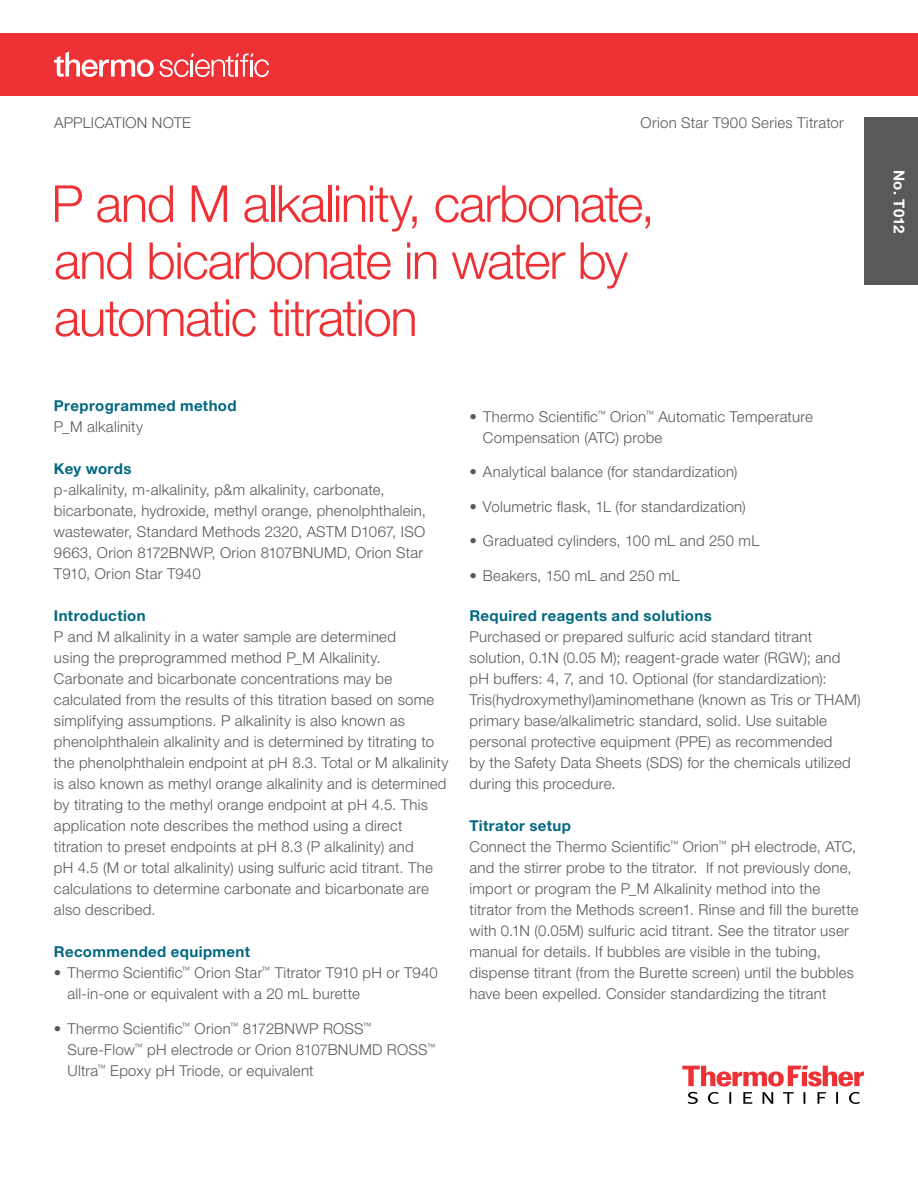
<style>
.page{position:relative;width:918px;height:1188px;background:#fff}
.page>*{position:absolute;margin:0;border:0;box-sizing:border-box;transform-origin:0 0}
.t1{font:300 51px/57px "Helvetica Neue LTW1 G";letter-spacing:-.03em;color:#ee3134}
.t2{font:300 15px/21px "Helvetica Neue LTW1 G";letter-spacing:.015em;color:#58595b}
.t3{font:700 15px "Helvetica Neue LTW1 G";letter-spacing:.025em;color:#006880}
.t4{font:700 15px "Helvetica Neue LTW1 G";letter-spacing:.015em;color:#fff}
.s1{font-weight:700;color:#006880}
</style>
<div class="page">
<svg style="left:682px;top:1066px;width:182px;height:38px"></svg>
<div style="left:0;top:33px;width:918px;height:63px;background:#ee3134"></div>
<svg style="left:54px;top:51px;width:215px;height:26px"></svg>
<div style="left:864px;top:117px;width:54px;height:168px;background:#58595b"></div>
<p class="t2" style="left:54px;top:112px;width:139px">APPLICATION NOTE</p>
<p class="t2" style="left:641px;top:112px;width:205px">Orion Star T900 Series Titrator</p>
<h1 class="t1" style="left:51px;top:175px;width:605px">P and M alkalinity, carbonate, and bicarbonate in water by automatic titration</h1>
<p class="t3" style="left:54px;top:396px;width:184px">Preprogrammed method</p>
<p class="t2" style="left:54px;top:416px;width:91px">P_M alkalinity</p>
<p class="t3" style="left:54px;top:459px;width:79px">Key words</p>
<p class="t2" style="left:54px;top:479px;width:374px">p-alkalinity, m-alkalinity, p&amp;m alkalinity, carbonate, bicarbonate, hydroxide, methyl orange, phenolphthalein, wastewater, Standard Methods 2320, ASTM D1067, ISO 9663, Orion 8172BNWP, Orion 8107BNUMD, Orion Star T910, Orion Star T940</p>
<p class="t3" style="left:54px;top:606px;width:93px">Introduction</p>
<p class="t2" style="left:54px;top:626px;width:396px">P and M alkalinity in a water sample are determined<br>using the preprogrammed method P_M Alkalinity.<br>Carbonate and bicarbonate concentrations may be calculated from the results of this titration based on some simplifying assumptions. P alkalinity is also known as phenolphthalein alkalinity and is determined by titrating to the phenolphthalein endpoint at pH 8.3. Total or M alkalinity is also known as methyl orange alkalinity and is determined by titrating to the methyl orange endpoint at pH 4.5. This application note describes the method using a direct titration to preset endpoints at pH 8.3 (P alkalinity) and<br>pH 4.5 (M or total alkalinity) using sulfuric acid titrant. The calculations to determine carbonate and bicarbonate are also described.</p>
<p class="t3" style="left:54px;top:942px;width:198px">Recommended equipment</p>
<p class="t2" style="left:67px;top:962px;width:372px;text-indent:-14px">• Thermo Scientific<sup>™</sup> Orion Star<sup>™</sup> Titrator T910 pH or T940 all-in-one or equivalent with a 20 mL burette</p>
<p class="t2" style="left:67px;top:1018px;width:369px;text-indent:-14px">• Thermo Scientific<sup>™</sup> Orion<sup>™</sup> 8172BNWP ROSS<sup>™<br></sup>Sure-Flow<sup>™</sup> pH electrode or Orion 8107BNUMD ROSS<sup>™<br></sup>Ultra<sup>™</sup> Epoxy pH Triode, or equivalent</p>
<p class="t2" style="left:483px;top:406px;width:332px;text-indent:-13px">• Thermo Scientific<sup>™</sup> Orion<sup>™</sup> Automatic Temperature<br>Compensation (ATC) probe</p>
<p class="t2" style="left:469px;top:461px;width:270px">• Analytical balance (for standardization)</p>
<p class="t2" style="left:469px;top:496px;width:278px">• Volumetric flask, 1L (for standardization)</p>
<p class="t2" style="left:469px;top:530px;width:291px">• Graduated cylinders, 100 mL and 250 mL</p>
<p class="t2" style="left:469px;top:565px;width:212px">• Beakers, 150 mL and 250 mL</p>
<p class="t3" style="left:469px;top:606px;width:244px">Required reagents and solutions</p>
<p class="t2" style="left:469px;top:626px;width:393px">Purchased or prepared sulfuric acid standard titrant solution, 0.1N (0.05 M); reagent-grade water (RGW); and pH buffers: 4, 7, and 10. Optional (for standardization):<br>Tris(hydroxymethyl)aminomethane (known as Tris or THAM) primary base/alkalimetric standard, solid. Use suitable personal protective equipment (PPE) as recommended<br>by the Safety Data Sheets (SDS) for the chemicals utilized during this procedure.</p>
<p class="t2" style="left:469px;top:815px;width:391px"><span class="s1">Titrator setup<br></span>Connect the Thermo Scientific<sup>™</sup> Orion<sup>™</sup> pH electrode, ATC, and the stirrer probe to the titrator. If not previously done, import or program the P_M Alkalinity method into the titrator from the Methods screen1. Rinse and fill the burette with 0.1N (0.05M) sulfuric acid titrant. See the titrator user manual for details. If bubbles are visible in the tubing, dispense titrant (from the Burette screen) until the bubbles have been expelled. Consider standardizing the titrant</p>
<p class="t4" style="left:909px;top:170px;width:65px;rotate:90deg">No. T012</p>
</div>
